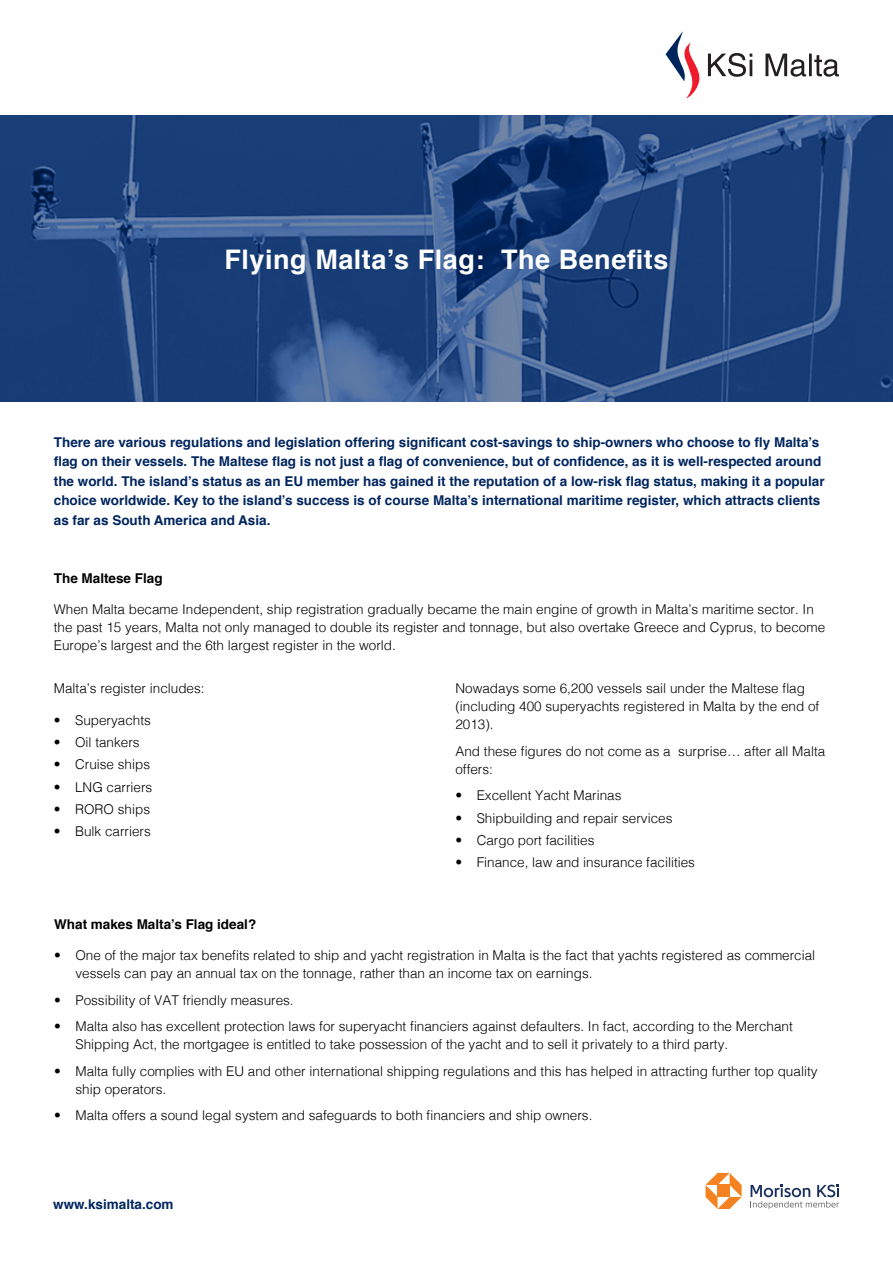
<style>
.page{position:relative;width:893px;height:1263px;background:#fff}
.page>*{position:absolute;margin:0;border:0;box-sizing:border-box;transform-origin:0 0}
.t1{font:700 27px "Helvetica";letter-spacing:.02em;color:#fff}
.t2{font:300 13.5px/18px "Helvetica";color:#000}
.t3{font:700 13.5px/19.5px "Helvetica";color:#00255e}
.t4{font:700 13.5px "Helvetica";color:#000}
</style>
<div class="page">
<img style="left:0;top:115px;width:893px;height:287px">
<svg style="left:666px;top:31px;width:173px;height:67px"></svg>
<svg style="left:705px;top:1173px;width:37px;height:36px"></svg>
<svg style="left:751px;top:1184px;width:88px;height:25px"></svg>
<p class="t1" style="left:225px;top:237px;width:445px">Flying Malta’s Flag: The Benefits</p>
<p class="t3" style="left:54px;top:432px;width:772px">There are various regulations and legislation offering significant cost-savings to ship-owners who choose to fly Malta’s flag on their vessels. The Maltese flag is not just a flag of convenience, but of confidence, as it is well-respected around the world. The island’s status as an EU member has gained it the reputation of a low-risk flag status, making it a popular choice worldwide. Key to the island’s success is of course Malta’s international maritime register, which attracts clients as far as South America and Asia.</p>
<p class="t4" style="left:54px;top:567px;width:110px">The Maltese Flag</p>
<p class="t2" style="left:54px;top:599px;width:773px">When Malta became Independent, ship registration gradually became the main engine of growth in Malta’s maritime sector. In the past 15 years, Malta not only managed to double its register and tonnage, but also overtake Greece and Cyprus, to become<br>Europe’s largest and the 6th largest register in the world.</p>
<p class="t2" style="left:54px;top:679px;width:152px">Malta’s register includes:</p>
<p class="t2" style="left:54px;top:710px;width:99px">• Superyachts</p>
<p class="t2" style="left:54px;top:732px;width:87px">• Oil tankers</p>
<p class="t2" style="left:54px;top:755px;width:98px">• Cruise ships</p>
<p class="t2" style="left:54px;top:777px;width:100px">• LNG carriers</p>
<p class="t2" style="left:54px;top:799px;width:98px">• RORO ships</p>
<p class="t2" style="left:54px;top:821px;width:99px">• Bulk carriers</p>
<p class="t2" style="left:455px;top:679px;width:365px">Nowadays some 6,200 vessels sail under the Maltese flag (including 400 superyachts registered in Malta by the end of<br>2013).</p>
<p class="t2" style="left:455px;top:741px;width:371px">And these figures do not come as a surprise… after all Malta offers:</p>
<p class="t2" style="left:455px;top:786px;width:168px">• Excellent Yacht Marinas</p>
<p class="t2" style="left:455px;top:808px;width:219px">• Shipbuilding and repair services</p>
<p class="t2" style="left:455px;top:830px;width:141px">• Cargo port facilities</p>
<p class="t2" style="left:455px;top:852px;width:241px">• Finance, law and insurance facilities</p>
<p class="t4" style="left:54px;top:914px;width:204px">What makes Malta’s Flag ideal?</p>
<p class="t2" style="left:75px;top:945px;width:741px;text-indent:-21px">• One of the major tax benefits related to ship and yacht registration in Malta is the fact that yachts registered as commercial vessels can pay an annual tax on the tonnage, rather than an income tax on earnings.</p>
<p class="t2" style="left:54px;top:990px;width:241px">• Possibility of VAT friendly measures.</p>
<p class="t2" style="left:75px;top:1016px;width:719px;text-indent:-21px">• Malta also has excellent protection laws for superyacht financiers against defaulters. In fact, according to the Merchant<br>Shipping Act, the mortgagee is entitled to take possession of the yacht and to sell it privately to a third party.</p>
<p class="t2" style="left:75px;top:1061px;width:744px;text-indent:-21px">• Malta fully complies with EU and other international shipping regulations and this has helped in attracting further top quality ship operators.</p>
<p class="t2" style="left:54px;top:1105px;width:540px">• Malta offers a sound legal system and safeguards to both financiers and ship owners.</p>
<p class="t3" style="left:53px;top:1195px;width:122px">www.ksimalta.com</p>
</div>
